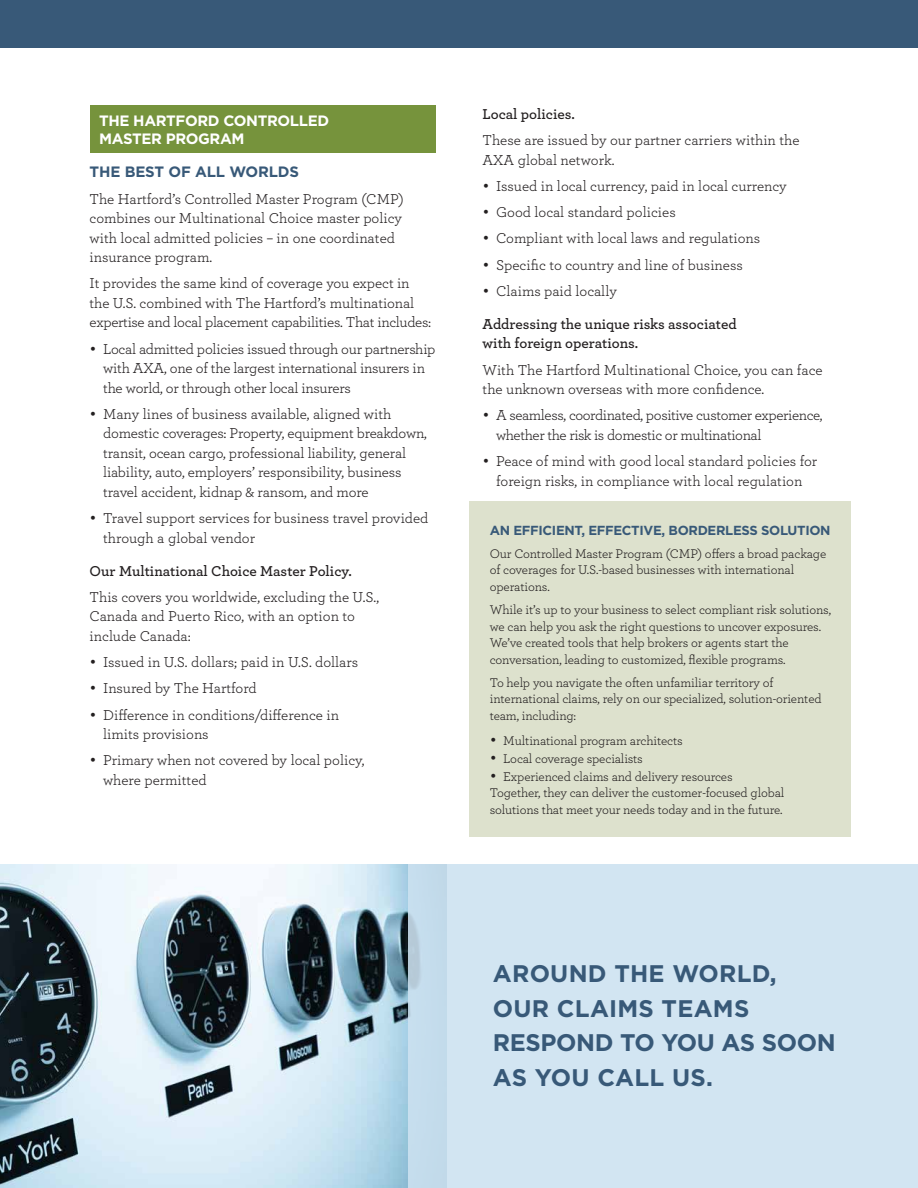
<style>
.page{position:relative;width:918px;height:1188px;background:#fff}
.page>*{position:absolute;margin:0;border:0;box-sizing:border-box;transform-origin:0 0}
.Subhead{font:700 24px/34.5px "Gotham";letter-spacing:.01em;color:#385978}
.Body{font:15px/19.5px "Archer";letter-spacing:-.01em;color:#231f20}
.SubSubhead{font:600 15px/19.5px "Archer";color:#231f20}
.Subhead-2{font:700 15px/18px "Gotham";letter-spacing:-.025em;color:#fff}
.Subhead-3{font:700 15px "Gotham";letter-spacing:-.01em;color:#385978}
.Body-2{font:13.2px/16.5px "Archer";letter-spacing:-.01em;color:#231f20}
.Subhead-4{font:700 13.2px "Gotham";letter-spacing:-.025em;color:#385978}
.s1{font-family:"Gotham"}
.s2{font-family:"Gotham";font-size:15px}
</style>
<div class="page">
<img style="left:0;top:864px;width:408px;height:324px">
<div style="left:408px;top:864px;width:510px;height:324px;background:#cde2f1"></div>
<div style="left:0;top:0;width:918px;height:47px;background:#385978"></div>
<div style="left:90px;top:106px;width:345px;height:47px;background:#76933c"></div>
<div style="left:469px;top:501px;width:381px;height:336px;background:#dde1cd"></div>
<p class="Subhead-2" style="left:99px;top:112px;width:231px">THE HARTFORD CONTROLLED<br>MASTER PROGRAM</p>
<p class="Subhead-3" style="left:90px;top:162px;width:211px">THE BEST OF ALL WORLDS</p>
<p class="Body" style="left:90px;top:188px;width:316px">The Hartford’s Controlled Master Program (CMP) combines our Multinational Choice master policy with local admitted policies – in one coordinated insurance program.</p>
<p class="Body" style="left:90px;top:273px;width:343px">It provides the same kind of coverage you expect in the U.S. combined with The Hartford’s multinational expertise and local placement capabilities. That includes:</p>
<p class="Body" style="left:103px;top:338px;width:334px;text-indent:-14px"><span class="s1">•</span> Local admitted policies issued through our partnership with AXA, one of the largest international insurers in the world, or through other local insurers</p>
<p class="Body" style="left:103px;top:403px;width:325px;text-indent:-14px"><span class="s1">•</span> Many lines of business available, aligned with domestic coverages: Property, equipment breakdown, transit, ocean cargo, professional liability, general liability, auto, employers’ responsibility, business travel accident, kidnap &amp; ransom, and more</p>
<p class="Body" style="left:103px;top:508px;width:327px;text-indent:-14px"><span class="s1">•</span> Travel support services for business travel provided through a global vendor</p>
<p class="SubSubhead" style="left:90px;top:560px;width:264px">Our Multinational Choice Master Policy.</p>
<p class="Body" style="left:90px;top:586px;width:291px">This covers you worldwide, excluding the U.S.,<br>Canada and Puerto Rico, with an option to include Canada:</p>
<p class="Body" style="left:90px;top:652px;width:270px"><span class="s1">•</span> Issued in U.S. dollars; paid in U.S. dollars</p>
<p class="Body" style="left:90px;top:678px;width:169px"><span class="s1">•</span> Insured by The Hartford</p>
<p class="Body" style="left:103px;top:704px;width:237px;text-indent:-14px"><span class="s1">•</span> Difference in conditions/difference in limits provisions</p>
<p class="Body" style="left:103px;top:750px;width:263px;text-indent:-14px"><span class="s1">•</span> Primary when not covered by local policy, where permitted</p>
<p class="SubSubhead" style="left:483px;top:103px;width:94px">Local policies.</p>
<p class="Body" style="left:483px;top:130px;width:318px">These are issued by our partner carriers within the<br>AXA global network.</p>
<p class="Body" style="left:483px;top:175px;width:306px"><span class="s1">•</span> Issued in local currency, paid in local currency</p>
<p class="Body" style="left:483px;top:202px;width:195px"><span class="s1">•</span> Good local standard policies</p>
<p class="Body" style="left:483px;top:228px;width:279px"><span class="s1">•</span> Compliant with local laws and regulations</p>
<p class="Body" style="left:483px;top:254px;width:262px"><span class="s1">•</span> Specific to country and line of business</p>
<p class="Body" style="left:483px;top:280px;width:136px"><span class="s1">•</span> Claims paid locally</p>
<p class="SubSubhead" style="left:483px;top:313px;width:256px">Addressing the unique risks associated with foreign operations.</p>
<p class="Body" style="left:483px;top:359px;width:342px">With The Hartford Multinational Choice, you can face the unknown overseas with more confidence.</p>
<p class="Body" style="left:496px;top:405px;width:328px;text-indent:-14px"><span class="s1">•</span> A seamless, coordinated, positive customer experience, whether the risk is domestic or multinational</p>
<p class="Body" style="left:483px;top:451px;width:336px;text-align:center"><span class="s1">•</span> Peace of mind with good local standard policies for foreign risks, in compliance with local regulation</p>
<p class="Subhead-4" style="left:490px;top:521px;width:342px">AN EFFICIENT, EFFECTIVE, BORDERLESS SOLUTION</p>
<p class="Body-2" style="left:490px;top:545px;width:338px">Our Controlled Master Program (CMP) offers a broad package of coverages for U.S.-based businesses with international operations.</p>
<p class="Body-2" style="left:490px;top:601px;width:343px">While it’s up to your business to select compliant risk solutions, we can help you ask the right questions to uncover exposures.<br>We’ve created tools that help brokers or agents start the conversation, leading to customized, flexible programs.</p>
<p class="Body-2" style="left:490px;top:674px;width:333px">To help you navigate the often unfamiliar territory of international claims, rely on our specialized, solution-oriented team, including:</p>
<p class="Body-2" style="left:490px;top:731px;width:195px"><span class="s2">•</span> Multinational program architects</p>
<p class="Body-2" style="left:490px;top:749px;width:155px"><span class="s2">•</span> Local coverage specialists</p>
<p class="Body-2" style="left:490px;top:767px;width:244px"><span class="s2">•</span> Experienced claims and delivery resources</p>
<p class="Body-2" style="left:490px;top:784px;width:296px">Together, they can deliver the customer-focused global solutions that meet your needs today and in the future.</p>
<p class="Subhead" style="left:493px;top:956px;width:344px">AROUND THE WORLD,<br>OUR CLAIMS TEAMS<br>RESPOND TO YOU AS SOON<br>AS YOU CALL US.</p>
</div>
